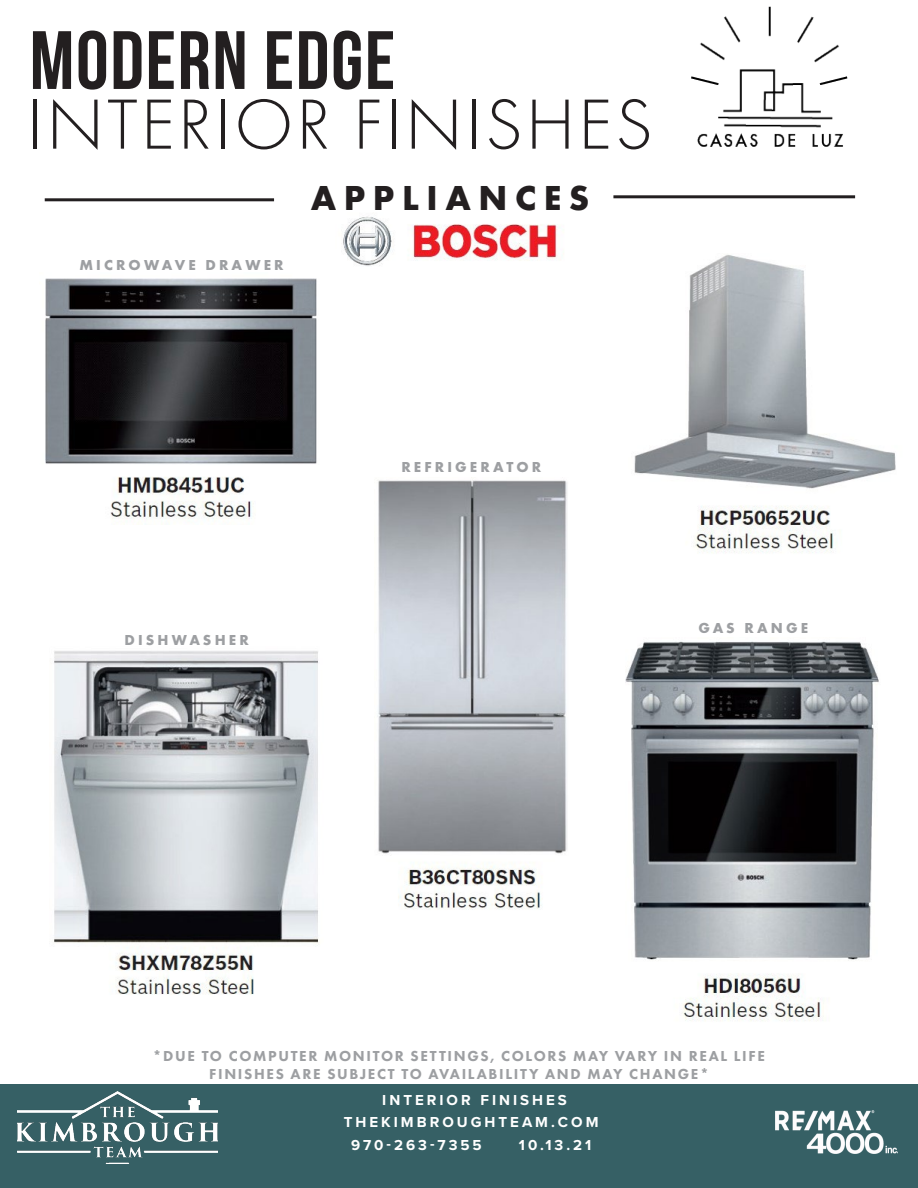
<style>
.page{position:relative;width:918px;height:1188px;background:#fff}
.page>*{position:absolute;margin:0;border:0;box-sizing:border-box;transform-origin:0 0}
.t1{font:82.5px "Bebas Neue";letter-spacing:.02em;color:#231f20}
.t2{font:300 73.5px "Futura PT";letter-spacing:.04em;color:#231f20}
.t3{font:700 36px "Futura PT";letter-spacing:.21em;color:#231f20}
.t4{font:800 15px "Futura PT";letter-spacing:.11em;color:#9d9fa2}
.t5{font:700 15px "Proxima Nova";letter-spacing:.2em;color:#fff}
.t6{font:700 15px "Futura PT";letter-spacing:.21em;color:#9d9fa2}
</style>
<div class="page">
<img style="left:343px;top:216px;width:214px;height:50px">
<div style="left:0;top:1085px;width:918px;height:103px;background:#366065"></div>
<img style="left:17px;top:1092px;width:201px;height:71px">
<img style="left:776px;top:1110px;width:121px;height:44px">
<hr style="left:45px;top:198px;width:229px;height:3px;background:#231f20">
<hr style="left:613px;top:195px;width:242px;height:3px;background:#231f20">
<img style="left:692px;top:6px;width:156px;height:141px">
<img style="left:54px;top:651px;width:265px;height:344px">
<img style="left:377px;top:477px;width:190px;height:433px">
<img style="left:626px;top:641px;width:253px;height:380px">
<img style="left:634px;top:254px;width:262px;height:299px">
<img style="left:45px;top:278px;width:272px;height:242px">
<p class="t1" style="left:30px;top:15px;width:367px">MODERN EDGE</p>
<p class="t2" style="left:27px;top:82px;width:627px">INTERIOR FINISHES</p>
<p class="t6" style="left:79px;top:255px;width:206px">MICROWAVE DRAWER</p>
<p class="t3" style="left:311px;top:175px;width:280px">APPLIANCES</p>
<p class="t6" style="left:124px;top:631px;width:126px">DISHWASHER</p>
<p class="t6" style="left:401px;top:458px;width:142px">REFRIGERATOR</p>
<p class="t6" style="left:699px;top:618px;width:111px">GAS RANGE</p>
<p class="t4" style="left:153px;top:1047px;width:613px">*DUE TO COMPUTER MONITOR SETTINGS, COLORS MAY VARY IN REAL LIFE</p>
<p class="t4" style="left:209px;top:1065px;width:501px">FINISHES ARE SUBJECT TO AVAILABILITY AND MAY CHANGE*</p>
<p class="t5" style="left:382px;top:1089px;width:186px">INTERIOR FINISHES</p>
<p class="t5" style="left:344px;top:1111px;width:256px">THEKIMBROUGHTEAM.COM</p>
<p class="t5" style="left:351px;top:1134px;width:132px">970-263-7355</p>
<p class="t5" style="left:519px;top:1134px;width:74px">10.13.21</p>
</div>
